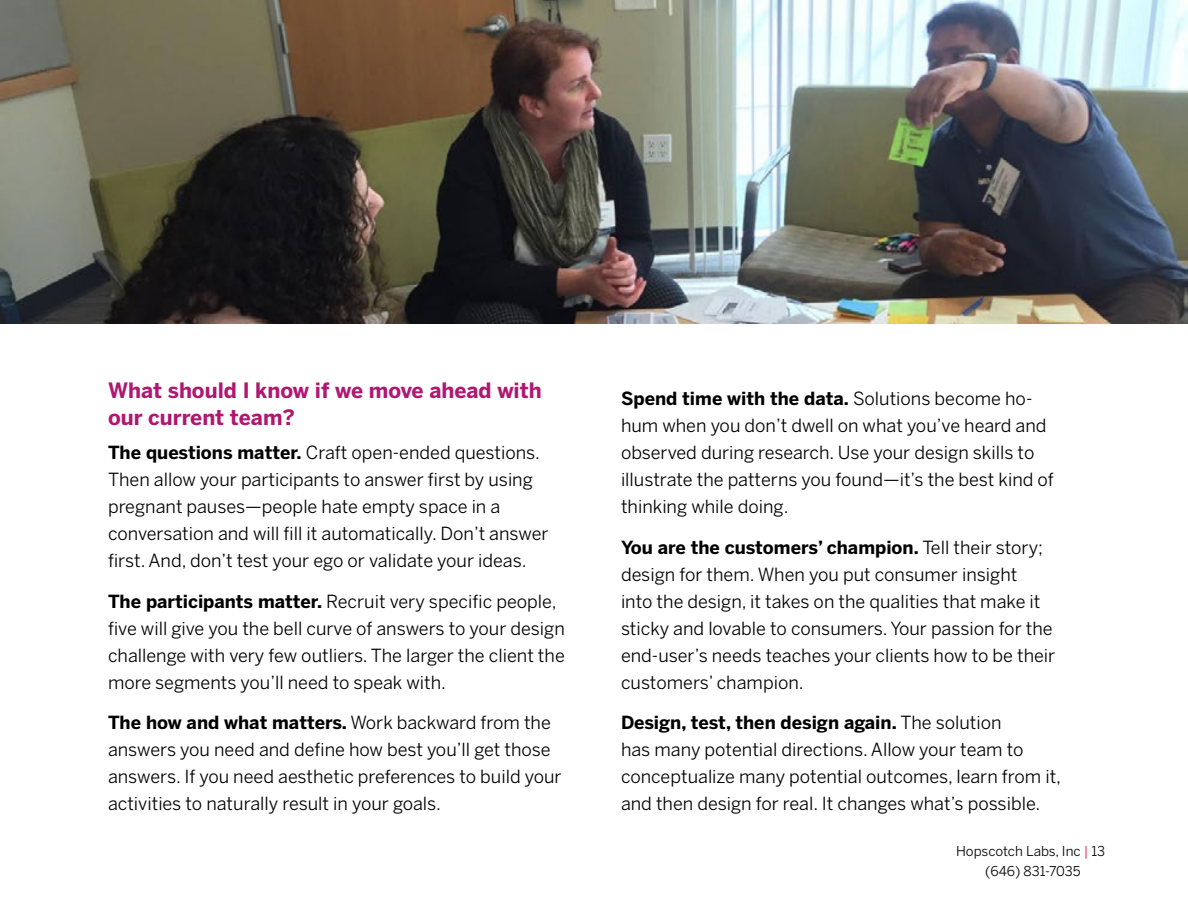
<style>
.page{position:relative;width:1188px;height:918px;background:#fff}
.page>*{position:absolute;margin:0;border:0;box-sizing:border-box;transform-origin:0 0}
.C_Head{font:700 21px/27px "Benton Sans";color:#b01770}
.Text_bold_intro{font:18px/27px "Benton Sans";color:#000}
.t1{font:13.5px/19.5px "Benton Sans";color:#000;text-align:center}
.s1{font-weight:700}
.s2{color:#ed1651}
</style>
<div class="page">
<img style="left:0;top:0;width:1188px;height:324px">
<p class="C_Head" style="left:108px;top:378px;width:435px">What should I know if we move ahead with our current team?</p>
<p class="Text_bold_intro" style="left:108px;top:439px;width:442px"><span class="s1">The questions matter.</span> Craft open-ended questions.<br>Then allow your participants to answer first by using pregnant pauses—people hate empty space in a conversation and will fill it automatically. Don’t answer first. And, don’t test your ego or validate your ideas.</p>
<p class="Text_bold_intro" style="left:108px;top:588px;width:458px"><span class="s1">The participants matter.</span> Recruit very specific people, five will give you the bell curve of answers to your design challenge with very few outliers. The larger the client the more segments you’ll need to speak with.</p>
<p class="Text_bold_intro" style="left:108px;top:709px;width:455px"><span class="s1">The how and what matters.</span> Work backward from the answers you need and define how best you’ll get those answers. If you need aesthetic preferences to build your activities to naturally result in your goals.</p>
<p class="Text_bold_intro" style="left:621px;top:385px;width:434px"><span class="s1">Spend time with the data.</span> Solutions become ho&shy;hum when you don’t dwell on what you’ve heard and observed during research. Use your design skills to illustrate the patterns you found—it’s the best kind of thinking while doing.</p>
<p class="Text_bold_intro" style="left:621px;top:534px;width:436px"><span class="s1">You are the customers’ champion.</span> Tell their story; design for them. When you put consumer insight<br>into the design, it takes on the qualities that make it sticky and lovable to consumers. Your passion for the end-user’s needs teaches your clients how to be their customers’ champion.</p>
<p class="Text_bold_intro" style="left:621px;top:709px;width:442px"><span class="s1">Design, test, then design again.</span> The solution<br>has many potential directions. Allow your team to conceptualize many potential outcomes, learn from it, and then design for real. It changes what’s possible.</p>
<p class="t1" style="left:956px;top:842px;width:151px">Hopscotch Labs, Inc <span class="s2">|</span> 13 (646) 831-7035</p>
</div>
